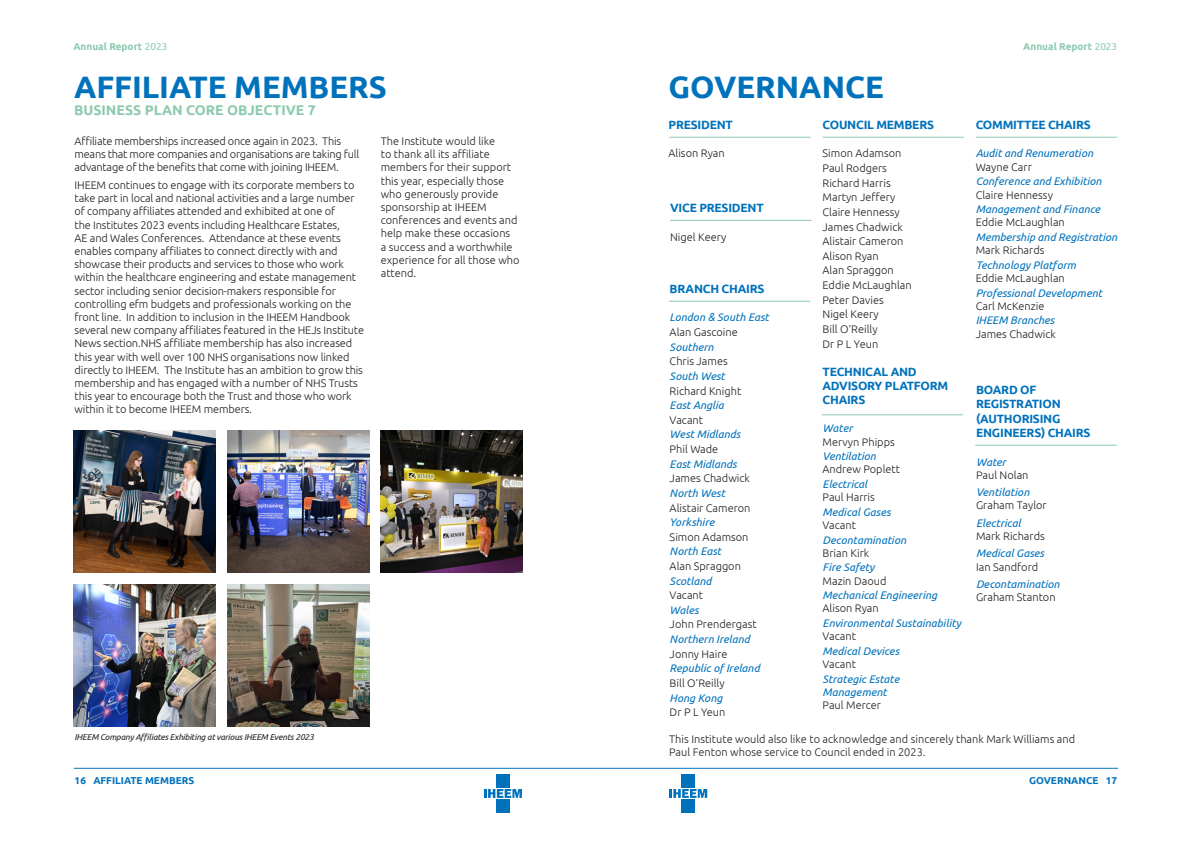
<style>
.page{position:relative;width:1191px;height:842px;background:#fff}
.page>*{position:absolute;margin:0;border:0;box-sizing:border-box;transform-origin:0 0}
.t1{font:700 31px "Ubuntu";color:#0072bc}
.t2{font:700 14px "Ubuntu";color:#8ccaae}
.t3{font:700 12px/14.4px "Ubuntu";letter-spacing:-.02em;color:#0072bc}
.t4{font:300 11px/13.2px "Ubuntu";letter-spacing:-.01em;color:#231f20}
.t5{font:italic 11px/13.2px "Ubuntu";color:#0072bc}
.t6{font:700 10px "Ubuntu";color:#8ccaae}
.t7{font:700 10px "Ubuntu";color:#0072bc}
.t8{font:italic 8.5px "Ubuntu";letter-spacing:-.02em;color:#231f20}
.s1{font-weight:400}
.s2{font-weight:300;font-style:normal;color:#231f20}
.s3{font-weight:400;font-style:italic;color:#0072bc}
</style>
<div class="page">
<hr style="left:74px;top:768px;width:521px;height:1px;background:#0072bc">
<hr style="left:595px;top:768px;width:523px;height:1px;background:#0072bc">
<svg style="left:484px;top:789px;width:38px;height:9px"></svg>
<div style="left:496px;top:774px;width:13px;height:13px;background:#0072bc"></div>
<div style="left:496px;top:800px;width:13px;height:13px;background:#0072bc"></div>
<svg style="left:669px;top:789px;width:38px;height:9px"></svg>
<div style="left:681px;top:774px;width:14px;height:13px;background:#0072bc"></div>
<div style="left:681px;top:800px;width:14px;height:13px;background:#0072bc"></div>
<img style="left:73px;top:431px;width:142px;height:141px">
<img style="left:73px;top:584px;width:142px;height:142px">
<img style="left:227px;top:431px;width:142px;height:141px">
<img style="left:227px;top:584px;width:142px;height:142px">
<img style="left:380px;top:431px;width:142px;height:141px">
<hr style="left:669px;top:137px;width:141px;height:1px;background:#8ccaae">
<hr style="left:975px;top:137px;width:142px;height:1px;background:#8ccaae">
<hr style="left:670px;top:220px;width:141px;height:1px;background:#8ccaae">
<hr style="left:669px;top:301px;width:141px;height:1px;background:#8ccaae">
<hr style="left:822px;top:137px;width:142px;height:1px;background:#8ccaae">
<hr style="left:822px;top:414px;width:141px;height:1px;background:#8ccaae">
<hr style="left:975px;top:445px;width:141px;height:1px;background:#8ccaae">
<p class="t6" style="left:73px;top:40px;width:95px">Annual Report <span class="s1">2023</span></p>
<p class="t6" style="left:1023px;top:40px;width:95px">Annual Report <span class="s1">2023</span></p>
<p class="t1" style="left:74px;top:68px;width:314px">AFFILIATE MEMBERS</p>
<p class="t2" style="left:74px;top:101px;width:243px">BUSINESS PLAN CORE OBJECTIVE 7</p>
<p class="t1" style="left:668px;top:68px;width:217px">GOVERNANCE</p>
<p class="t3" style="left:668px;top:117px;width:66px">PRESIDENT</p>
<p class="t4" style="left:668px;top:147px;width:58px">Alison Ryan</p>
<p class="t3" style="left:822px;top:117px;width:113px">COUNCIL MEMBERS</p>
<p class="t4" style="left:822px;top:147px;width:80px">Simon Adamson</p>
<p class="t4" style="left:822px;top:161px;width:66px">Paul Rodgers</p>
<p class="t4" style="left:822px;top:176px;width:70px">Richard Harris</p>
<p class="t4" style="left:822px;top:191px;width:74px">Martyn Jeffery</p>
<p class="t4" style="left:822px;top:205px;width:79px">Claire Hennessy</p>
<p class="t4" style="left:822px;top:220px;width:82px">James Chadwick</p>
<p class="t4" style="left:822px;top:234px;width:82px">Alistair Cameron</p>
<p class="t4" style="left:822px;top:249px;width:58px">Alison Ryan</p>
<p class="t4" style="left:822px;top:264px;width:73px">Alan Spraggon</p>
<p class="t4" style="left:822px;top:278px;width:91px">Eddie McLaughlan</p>
<p class="t4" style="left:822px;top:293px;width:63px">Peter Davies</p>
<p class="t4" style="left:822px;top:307px;width:58px">Nigel Keery</p>
<p class="t4" style="left:822px;top:322px;width:56px">Bill O’Reilly</p>
<p class="t4" style="left:822px;top:337px;width:57px">Dr P L Yeun</p>
<p class="t3" style="left:822px;top:364px;width:127px">TECHNICAL AND<br>ADVISORY PLATFORM<br>CHAIRS</p>
<p class="t3" style="left:975px;top:117px;width:117px">COMMITTEE CHAIRS</p>
<p class="t5" style="left:975px;top:147px;width:119px">Audit and Renumeration<br><span class="s2">Wayne Carr</span></p>
<p class="t5" style="left:975px;top:174px;width:127px">Conference and Exhibition<br><span class="s2">Claire Hennessy</span></p>
<p class="t5" style="left:975px;top:202px;width:126px">Management and Finance<br><span class="s2">Eddie McLaughlan</span></p>
<p class="t5" style="left:975px;top:230px;width:143px">Membership and Registration<br><span class="s2">Mark Richards</span></p>
<p class="t5" style="left:975px;top:258px;width:102px">Technology Platform<br><span class="s2">Eddie McLaughlan</span></p>
<p class="t5" style="left:975px;top:286px;width:128px">Professional Development<br><span class="s2">Carl McKenzie</span></p>
<p class="t5" style="left:975px;top:314px;width:82px">IHEEM Branches<br><span class="s2">James Chadwick</span></p>
<p class="t4" style="left:75px;top:134px;width:286px">Affiliate memberships increased once again in 2023. This means that more companies and organisations are taking full advantage of the benefits that come with joining IHEEM.</p>
<p class="t4" style="left:75px;top:178px;width:291px">IHEEM continues to engage with its corporate members to take part in local and national activities and a large number of company affiliates attended and exhibited at one of<br>the Institutes 2023 events including Healthcare Estates,<br>AE and Wales Conferences. Attendance at these events enables company affiliates to connect directly with and showcase their products and services to those who work within the healthcare engineering and estate management sector including senior decision-makers responsible for controlling efm budgets and professionals working on the front line. In addition to inclusion in the IHEEM Handbook several new company affiliates featured in the HEJs Institute News section.NHS affiliate membership has also increased this year with well over 100 NHS organisations now linked directly to IHEEM. The Institute has an ambition to grow this membership and has engaged with a number of NHS Trusts this year to encourage both the Trust and those who work within it to become IHEEM members.</p>
<p class="t4" style="left:381px;top:134px;width:140px">The Institute would like<br>to thank all its affiliate members for their support this year, especially those who generously provide sponsorship at IHEEM conferences and events and help make these occasions<br>a success and a worthwhile experience for all those who attend.</p>
<p class="t3" style="left:670px;top:200px;width:95px">VICE PRESIDENT</p>
<p class="t4" style="left:670px;top:230px;width:58px">Nigel Keery</p>
<p class="t3" style="left:669px;top:281px;width:96px">BRANCH CHAIRS</p>
<p class="t5" style="left:669px;top:311px;width:101px">London &amp; South East</p>
<p class="t4" style="left:669px;top:325px;width:70px">Alan Gascoine</p>
<p class="t5" style="left:669px;top:340px;width:46px">Southern</p>
<p class="t4" style="left:669px;top:355px;width:60px">Chris James</p>
<p class="t5" style="left:669px;top:369px;width:57px">South West</p>
<p class="t4" style="left:669px;top:384px;width:73px">Richard Knight</p>
<p class="t5" style="left:669px;top:398px;width:56px">East Anglia</p>
<p class="t4" style="left:669px;top:413px;width:35px">Vacant</p>
<p class="t5" style="left:669px;top:428px;width:72px">West Midlands</p>
<p class="t4" style="left:669px;top:442px;width:50px">Phil Wade</p>
<p class="t5" style="left:669px;top:457px;width:68px">East Midlands</p>
<p class="t4" style="left:669px;top:471px;width:82px">James Chadwick</p>
<p class="t5" style="left:669px;top:486px;width:57px">North West</p>
<p class="t4" style="left:669px;top:501px;width:82px">Alistair Cameron</p>
<p class="t5" style="left:669px;top:515px;width:46px">Yorkshire</p>
<p class="t4" style="left:669px;top:530px;width:80px">Simon Adamson</p>
<p class="t5" style="left:669px;top:544px;width:53px">North East</p>
<p class="t4" style="left:669px;top:559px;width:73px">Alan Spraggon</p>
<p class="t5" style="left:669px;top:574px;width:43px">Scotland</p>
<p class="t4" style="left:669px;top:588px;width:35px">Vacant</p>
<p class="t5" style="left:669px;top:603px;width:31px">Wales</p>
<p class="t4" style="left:669px;top:618px;width:89px">John Prendergast</p>
<p class="t5" style="left:669px;top:632px;width:82px">Northern Ireland</p>
<p class="t4" style="left:669px;top:647px;width:59px">Jonny Haire</p>
<p class="t5" style="left:669px;top:661px;width:92px">Republic of Ireland</p>
<p class="t4" style="left:669px;top:676px;width:56px">Bill O’Reilly</p>
<p class="t5" style="left:669px;top:691px;width:54px">Hong Kong</p>
<p class="t4" style="left:669px;top:705px;width:57px">Dr P L Yeun</p>
<p class="t3" style="left:976px;top:382px;width:86px">BOARD OF<br>REGISTRATION (AUTHORISING</p>
<p class="t5" style="left:822px;top:421px;width:31px">Water</p>
<p class="t3" style="left:976px;top:425px;width:116px">ENGINEERS) CHAIRS</p>
<p class="t4" style="left:822px;top:435px;width:74px">Mervyn Phipps</p>
<p class="t4" style="left:822px;top:449px;width:79px"><span class="s3">Ventilation<br></span>Andrew Poplett</p>
<p class="t5" style="left:822px;top:477px;width:54px">Electrical<br><span class="s2">Paul Harris</span></p>
<p class="t5" style="left:822px;top:505px;width:70px">Medical Gases<br><span class="s2">Vacant</span></p>
<p class="t5" style="left:822px;top:533px;width:85px">Decontamination<br><span class="s2">Brian Kirk</span></p>
<p class="t5" style="left:822px;top:560px;width:65px">Fire Safety<br><span class="s2">Mazin Daoud</span></p>
<p class="t5" style="left:822px;top:588px;width:116px">Mechanical Engineering<br><span class="s2">Alison Ryan</span></p>
<p class="t5" style="left:822px;top:616px;width:140px">Environmental Sustainability<br><span class="s2">Vacant</span></p>
<p class="t5" style="left:822px;top:644px;width:78px">Medical Devices<br><span class="s2">Vacant</span></p>
<p class="t5" style="left:822px;top:672px;width:78px">Strategic Estate<br>Management<br><span class="s2">Paul Mercer</span></p>
<p class="t4" style="left:976px;top:455px;width:54px"><span class="s3">Water<br></span>Paul Nolan</p>
<p class="t4" style="left:976px;top:485px;width:72px"><span class="s3">Ventilation<br></span>Graham Taylor</p>
<p class="t4" style="left:976px;top:516px;width:70px"><span class="s3">Electrical<br></span>Mark Richards</p>
<p class="t5" style="left:976px;top:547px;width:70px">Medical Gases<br><span class="s2">Ian Sandford</span></p>
<p class="t5" style="left:976px;top:577px;width:85px">Decontamination<br><span class="s2">Graham Stanton</span></p>
<p class="t8" style="left:75px;top:732px;width:241px">IHEEM Company Affiliates Exhibiting at various IHEEM Events 2023</p>
<p class="t4" style="left:669px;top:732px;width:407px">This Institute would also like to acknowledge and sincerely thank Mark Williams and<br>Paul Fenton whose service to Council ended in 2023.</p>
<p class="t7" style="left:93px;top:774px;width:102px">AFFILIATE MEMBERS</p>
<p class="t7" style="left:1029px;top:774px;width:71px">GOVERNANCE</p>
<p class="t7" style="left:75px;top:774px;width:13px">16</p>
<p class="t7" style="left:1105px;top:774px;width:13px">17</p>
</div>
